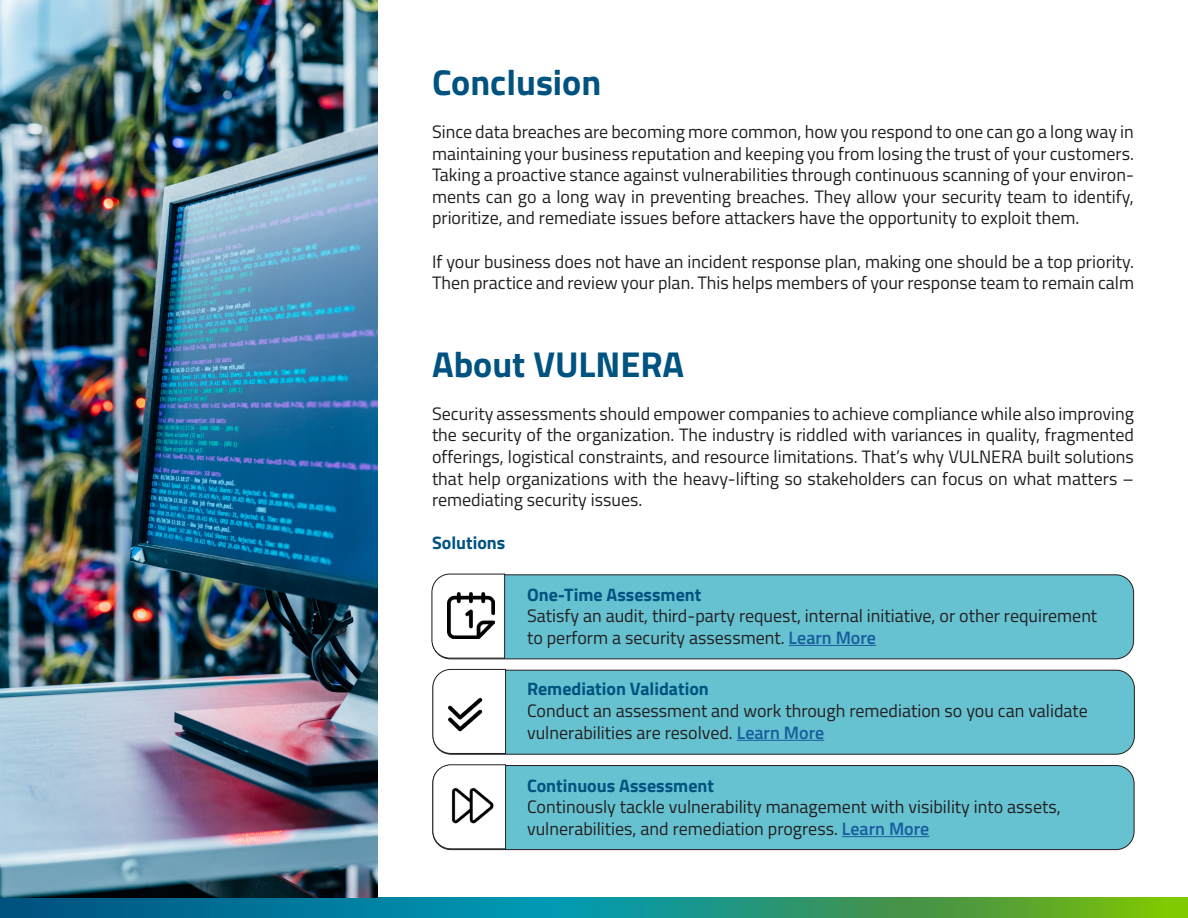
<style>
.page{position:relative;width:1188px;height:918px;background:#fff}
.page>*{position:absolute;margin:0;border:0;box-sizing:border-box;transform-origin:0 0}
.t1{font:700 36px "Titillium Web";color:#005380}
.t2{font:18px/21.6px "Titillium Web";color:#231f20}
.t3{font:700 18px "Titillium Web";color:#005380}
.s1{font-weight:600;color:#175d9e}
</style>
<div class="page">
<img style="left:0;top:897px;width:1188px;height:21px">
<div style="left:433px;top:670px;width:701px;height:84px;background:#66c2d1;border-radius:18px"></div>
<div style="left:433px;top:670px;width:702px;height:85px;border:1px solid #231f20;border-radius:18px"></div>
<div style="left:433px;top:766px;width:701px;height:84px;background:#66c2d1;border-radius:18px"></div>
<div style="left:432px;top:765px;width:702px;height:85px;border:1px solid #231f20;border-radius:18px"></div>
<svg style="left:432px;top:669px;width:74px;height:85px;background:#eee"></svg>
<svg style="left:432px;top:764px;width:74px;height:86px;background:#ececec"></svg>
<div style="left:432px;top:575px;width:702px;height:84px;background:#66c2d1;border-radius:18px"></div>
<div style="left:432px;top:574px;width:702px;height:85px;border:1px solid #231f20;border-radius:18px"></div>
<svg style="left:431px;top:573px;width:74px;height:86px;background:#ebebeb"></svg>
<img style="left:0;top:0;width:378px;height:898px">
<img style="left:448px;top:592px;width:46px;height:47px">
<img style="left:449px;top:782px;width:45px;height:47px">
<img style="left:442px;top:691px;width:45px;height:47px">
<hr style="left:789px;top:645px;width:87px;height:1px;background:#175d9e">
<hr style="left:737px;top:740px;width:87px;height:1px;background:#175d9e">
<hr style="left:842px;top:836px;width:87px;height:1px;background:#175d9e">
<p class="t1" style="left:432px;top:55px;width:171px">Conclusion</p>
<p class="t2" style="left:432px;top:120px;width:704px;text-align:justify">Since data breaches are becoming more common, how you respond to one can go a long way in maintaining your business reputation and keeping you from losing the trust of your customers.<br>Taking a proactive stance against vulnerabilities through continuous scanning of your environ&shy;ments can go a long way in preventing breaches. They allow your security team to identify, prioritize, and remediate issues before attackers have the opportunity to exploit them.</p>
<p class="t2" style="left:432px;top:250px;width:704px">If your business does not have an incident response plan, making one should be a top priority.<br>Then practice and review your plan. This helps members of your response team to remain calm</p>
<p class="t1" style="left:432px;top:337px;width:254px">About VULNERA</p>
<p class="t2" style="left:432px;top:402px;width:704px;text-align:justify">Security assessments should empower companies to achieve compliance while also improving the security of the organization. The industry is riddled with variances in quality, fragmented offerings, logistical constraints, and resource limitations. That’s why VULNERA built solutions that help organizations with the heavy-lifting so stakeholders can focus on what matters – remediating security issues.</p>
<p class="t3" style="left:432px;top:529px;width:75px">Solutions</p>
<p class="t3" style="left:527px;top:580px;width:176px">One-Time Assessment</p>
<p class="t2" style="left:527px;top:604px;width:572px">Satisfy an audit, third-party request, internal initiative, or other requirement to perform a security assessment. <span class="s1">Learn More</span></p>
<p class="t3" style="left:527px;top:675px;width:183px">Remediation Validation</p>
<p class="t2" style="left:527px;top:699px;width:562px">Conduct an assessment and work through remediation so you can validate vulnerabilities are resolved. <span class="s1">Learn More</span></p>
<p class="t3" style="left:527px;top:772px;width:189px">Continuous Assessment</p>
<p class="t2" style="left:527px;top:795px;width:535px">Continously tackle vulnerability management with visibility into assets,</p>
<p class="t2" style="left:527px;top:817px;width:404px">vulnerabilities, and remediation progress. <span class="s1">Learn More</span></p>
</div>
